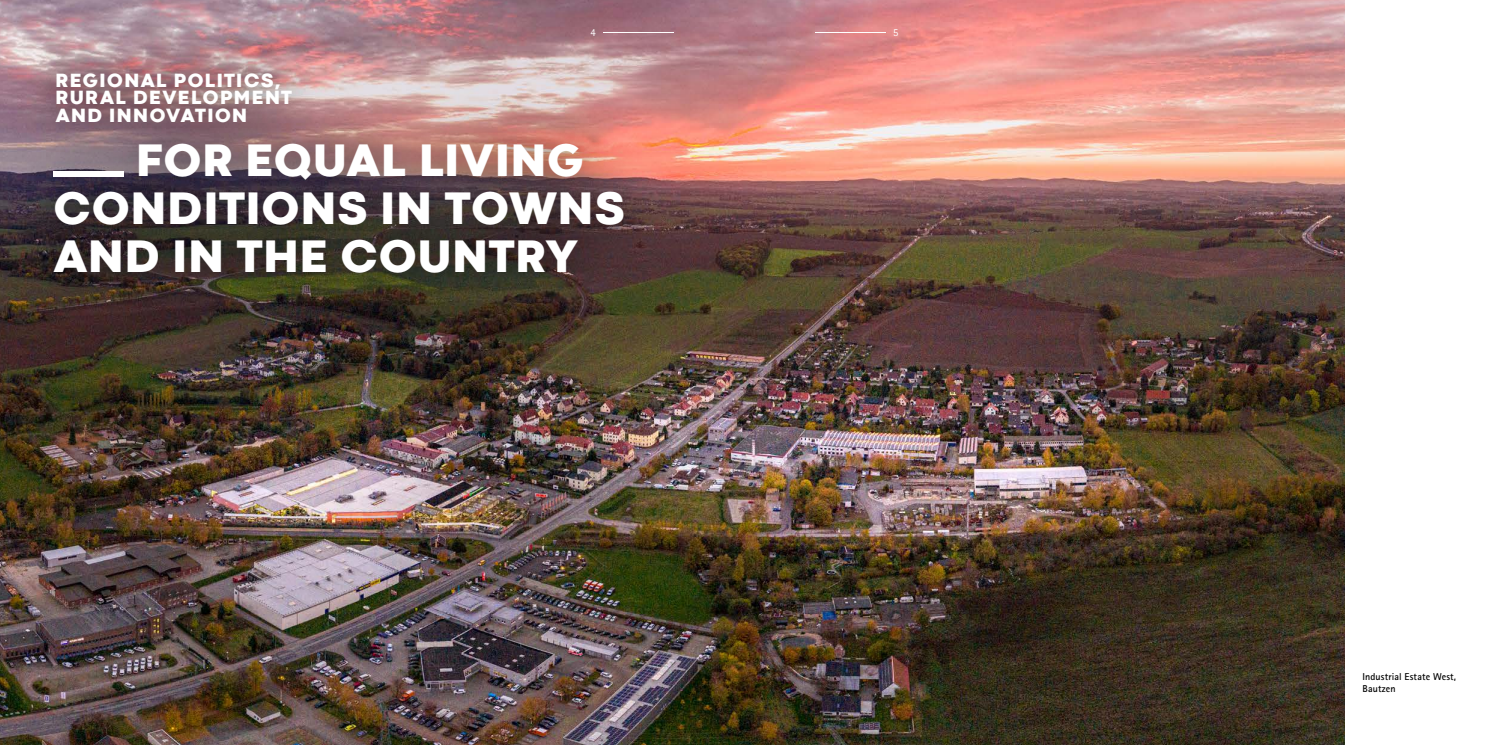
<style>
.page{position:relative;width:1489px;height:745px;background:#fff}
.page>*{position:absolute;margin:0;border:0;box-sizing:border-box;transform-origin:0 0}
.P_unter_H1{font:800 47.5px/47.5px "Codec Cold";letter-spacing:.005em;color:#fff}
.H1_mr{font:800 20px/17.5px "Codec Cold";letter-spacing:.06em;color:#fff}
.t1{font:10.62px "Rotis Sans Serif Pro";color:#fff}
.t2{font:700 10px/12.5px "Rotis Sans Serif Pro";letter-spacing:.01em;color:#000}
</style>
<div class="page">
<img style="left:0;top:0;width:1344px;height:744px">
<div style="left:0;top:15px;width:679px;height:315px;background:#000;opacity:.4"></div>
<div style="left:23px;top:41px;width:632px;height:263px;background:#000;opacity:.4"></div>
<div style="left:53px;top:171px;width:71px;height:5px;background:#fff"></div>
<hr style="left:815px;top:33px;width:71px;height:1px;background:#fff">
<hr style="left:602px;top:33px;width:71px;height:1px;background:#fff">
<p class="t1" style="left:590px;top:26px;width:7px">4</p>
<p class="t1" style="left:893px;top:26px;width:7px">5</p>
<h1 class="H1_mr" style="left:56px;top:71px;width:238px">REGIONAL POLITICS,<br>RURAL DEVELOPMENT<br>AND INNOVATION</h1>
<p class="P_unter_H1" style="left:53px;top:137px;width:573px;text-indent:83px">FOR EQUAL LIVING<br>CONDITIONS IN TOWNS<br>AND IN THE COUNTRY</p>
<p class="t2" style="left:1362px;top:669px;width:95px">Industrial Estate West,<br>Bautzen</p>
</div>
